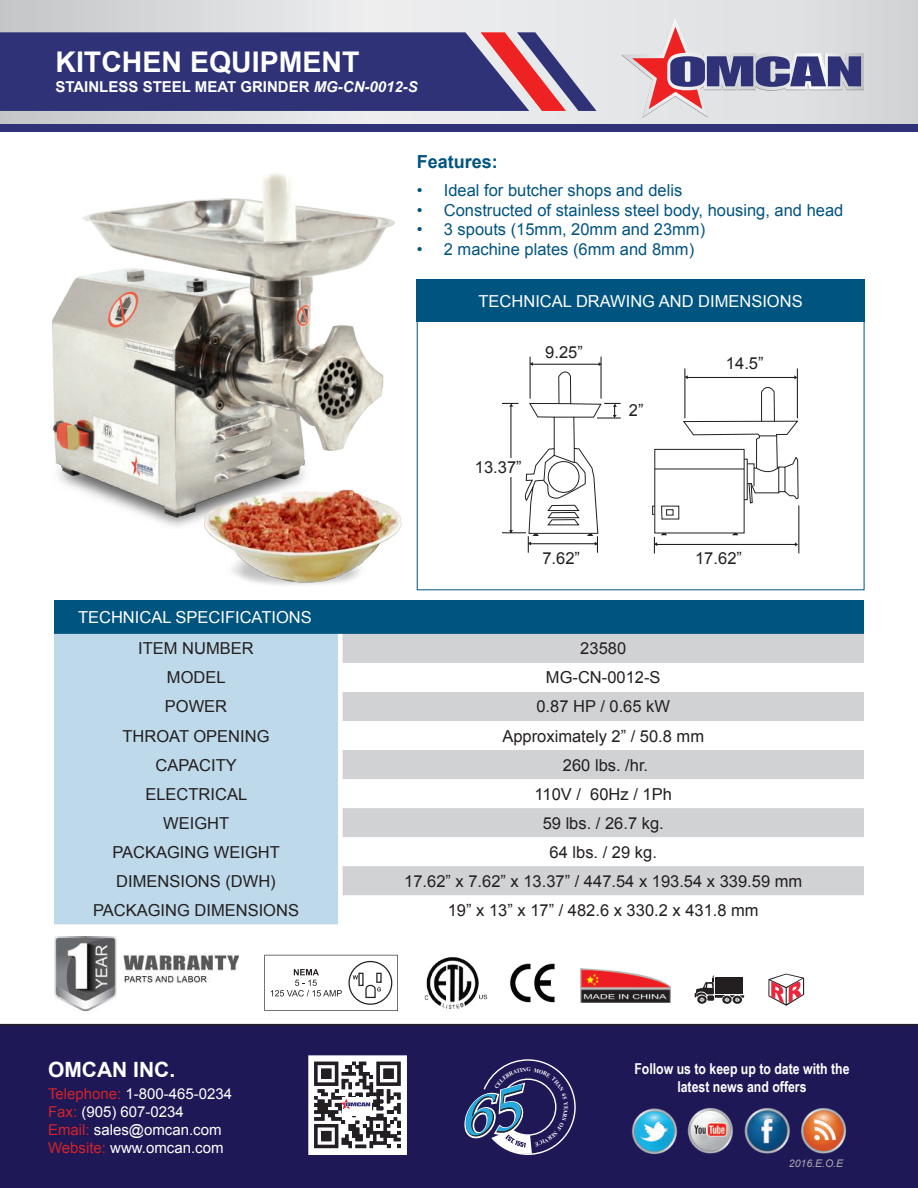
<style>
.page{position:relative;width:918px;height:1188px;background:#fff}
.page>*{position:absolute;margin:0;border:0;box-sizing:border-box;transform-origin:0 0}
.t1{font:700 28.5px "Arial";color:#fff}
.t2{font:700 21px "Arial";color:#fff}
.t3{font:700 18px "Arial";color:#005480}
.t4{font:17.25px "Arial";color:#231f20}
.t5{font:16.5px "Arial";color:#231f20}
.t6{font:16.5px "Arial";color:#005480}
.t7{font:16.5px "Arial";color:#fff}
.t8{font:15px/18px "Arial";color:#fff}
.t9{font:700 15px/18px "Arial Narrow";color:#fff;text-align:center}
.t10{font:700 15px "Arial";color:#fff}
.t11{font:italic 10.5px "Arial";color:#a8a9ad}
.t12{font:700 5.85px "Times New Roman";color:#fff;scale:.95 1}
.s1{font-style:italic}
.s2{color:#d1232a}
</style>
<div class="page">
<svg style="left:0;top:0;width:918px;height:124px;background:#dddee0"></svg>
<svg style="left:0;top:32px;width:597px;height:79px;background:#49437e"></svg>
<div style="left:0;top:124px;width:918px;height:7px;background:#2f3276"></div>
<svg style="left:621px;top:16px;width:243px;height:102px;background:#c1b6c4"></svg>
<div style="left:54px;top:600px;width:810px;height:34px;background:#005480"></div>
<div style="left:54px;top:634px;width:284px;height:290px;background:#bdd9ea"></div>
<svg style="left:342px;top:634px;width:1px;height:261px"></svg>
<svg style="left:343px;top:634px;width:521px;height:261px;fill:#d1d2d4"></svg>
<div style="left:416px;top:279px;width:449px;height:43px;background:#005480"></div>
<div style="left:417px;top:280px;width:447px;height:310px;border:1px solid #005480"></div>
<hr style="left:655px;top:469px;width:89px;height:1px;background:#231f20">
<div style="left:666px;top:509px;width:7px;height:6px;border:1px solid #231f20"></div>
<svg style="left:652px;top:506px;width:3px;height:9px"></svg>
<hr style="left:798px;top:505px;width:1px;height:48px;background:#231f20">
<hr style="left:655px;top:544px;width:141px;height:1px;background:#231f20">
<svg style="left:682px;top:368px;width:117px;height:136px"></svg>
<svg style="left:732px;top:533px;width:6px;height:2px"></svg>
<svg style="left:654px;top:533px;width:20px;height:21px"></svg>
<svg style="left:502px;top:356px;width:119px;height:197px"></svg>
<div style="left:475px;top:458px;width:48px;height:18px;background:#fff"></div>
<img style="left:52px;top:172px;width:343px;height:354px">
<img style="left:188px;top:477px;width:230px;height:114px">
<svg style="left:768px;top:974px;width:36px;height:32px"></svg>
<img style="left:54px;top:937px;width:184px;height:74px">
<img style="left:580px;top:968px;width:90px;height:34px">
<svg style="left:264px;top:955px;width:134px;height:56px"></svg>
<img style="left:424px;top:957px;width:64px;height:52px">
<img style="left:510px;top:963px;width:45px;height:39px">
<svg style="left:697px;top:996px;width:10px;height:8px"></svg>
<svg style="left:722px;top:996px;width:10px;height:8px"></svg>
<svg style="left:733px;top:996px;width:9px;height:8px"></svg>
<svg style="left:695px;top:975px;width:49px;height:27px"></svg>
<div style="left:0;top:1024px;width:918px;height:164px;background:#1f1857"></div>
<img style="left:630px;top:1097px;width:238px;height:66px">
<svg style="left:308px;top:1055px;width:98px;height:100px"></svg>
<svg style="left:462px;top:1059px;width:114px;height:96px;background:#4a4475"></svg>
<h1 class="t1" style="left:55px;top:43px;width:306px">KITCHEN EQUIPMENT</h1>
<p class="t10" style="left:55px;top:77px;width:364px">STAINLESS STEEL MEAT GRINDER <span class="s1">MG-CN-0012-S</span></p>
<p class="t3" style="left:417px;top:150px;width:83px">Features:</p>
<p class="t6" style="left:417px;top:179px;width:267px">• Ideal for butcher shops and delis</p>
<p class="t6" style="left:417px;top:199px;width:428px">• Constructed of stainless steel body, housing, and head</p>
<p class="t6" style="left:417px;top:219px;width:290px">• 3 spouts (15mm, 20mm and 23mm)</p>
<p class="t6" style="left:417px;top:239px;width:279px">• 2 machine plates (6mm and 8mm)</p>
<p class="t7" style="left:479px;top:290px;width:326px">TECHNICAL DRAWING AND DIMENSIONS</p>
<p class="t5" style="left:545px;top:341px;width:39px">9.25”</p>
<p class="t5" style="left:475px;top:456px;width:48px">13.37”</p>
<p class="t5" style="left:629px;top:399px;width:16px">2”</p>
<p class="t5" style="left:726px;top:352px;width:39px">14.5”</p>
<p class="t5" style="left:542px;top:547px;width:39px">7.62”</p>
<p class="t5" style="left:695px;top:547px;width:48px">17.62”</p>
<p class="t7" style="left:78px;top:606px;width:235px">TECHNICAL SPECIFICATIONS</p>
<p class="t5" style="left:138px;top:638px;width:117px">ITEM NUMBER</p>
<p class="t5" style="left:580px;top:638px;width:47px">23580</p>
<p class="t5" style="left:167px;top:667px;width:60px">MODEL</p>
<p class="t5" style="left:546px;top:667px;width:116px">MG-CN-0012-S</p>
<p class="t5" style="left:165px;top:696px;width:64px">POWER</p>
<p class="t5" style="left:536px;top:696px;width:135px">0.87 HP / 0.65 kW</p>
<p class="t5" style="left:123px;top:725px;width:148px">THROAT OPENING</p>
<p class="t5" style="left:502px;top:725px;width:203px">Approximately 2” / 50.8 mm</p>
<p class="t5" style="left:156px;top:754px;width:83px">CAPACITY</p>
<p class="t5" style="left:563px;top:754px;width:87px">260 lbs. /hr.</p>
<p class="t5" style="left:145px;top:783px;width:103px">ELECTRICAL</p>
<p class="t5" style="left:535px;top:783px;width:139px">110V / 60Hz / 1Ph</p>
<p class="t5" style="left:163px;top:812px;width:67px">WEIGHT</p>
<p class="t5" style="left:543px;top:812px;width:123px">59 lbs. / 26.7 kg.</p>
<p class="t5" style="left:112px;top:841px;width:169px">PACKAGING WEIGHT</p>
<p class="t5" style="left:550px;top:841px;width:109px">64 lbs. / 29 kg.</p>
<p class="t5" style="left:116px;top:870px;width:161px">DIMENSIONS (DWH)</p>
<p class="t5" style="left:404px;top:870px;width:400px">17.62” x 7.62” x 13.37” / 447.54 x 193.54 x 339.59 mm</p>
<p class="t5" style="left:93px;top:899px;width:207px">PACKAGING DIMENSIONS</p>
<p class="t5" style="left:448px;top:899px;width:312px">19” x 13” x 17” / 482.6 x 330.2 x 431.8 mm</p>
<p class="t4" style="left:565px;top:842px;width:58px">BSM32</p>
<p class="t2" style="left:48px;top:1042px;width:129px">OMCAN INC.</p>
<p class="t8" style="left:48px;top:1085px;width:186px"><span class="s2">Telephone:</span> 1-800-465-0234<br><span class="s2">Fax:</span> (905) 607-0234<br><span class="s2">Email:</span> sales@omcan.com<br><span class="s2">Website:</span> www.omcan.com</p>
<p class="t2" style="left:48px;top:1056px;width:129px">OMCAN INC.</p>
<p class="t9" style="left:634px;top:1059px;width:217px">Follow us to keep up to date with the latest news and offers</p>
<p class="t12" style="left:527px;top:1065px;width:6px">G</p>
<p class="t11" style="left:789px;top:1157px;width:56px">2016.E.O.E</p>
</div>
